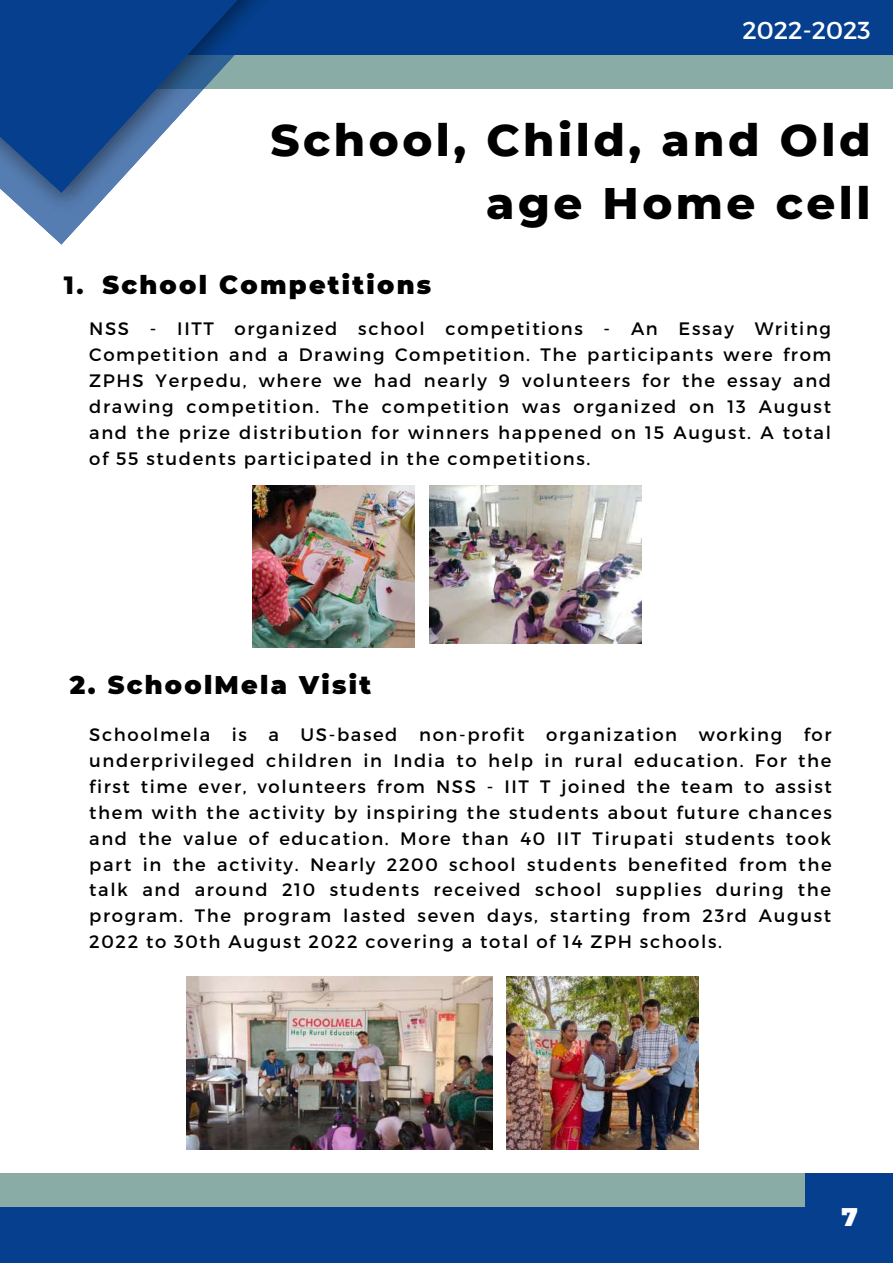
<style>
.page{position:relative;width:893px;height:1264px;background:#fff}
.page>*{position:absolute;margin:0;border:0;box-sizing:border-box;transform-origin:0 0}
.t1{font:800 45.15px/63px "Montserrat";letter-spacing:.08em;color:#000;text-align:right}
.t2{font:900 25.5px "Montserrat";letter-spacing:.09em;color:#000}
.t3{font:900 25.5px "Montserrat";color:#fff}
.t4{font:24.45px "Montserrat";color:#fff}
.t5{font:18px/25.8px "Montserrat";letter-spacing:.09em;color:#000;text-align:justify}
.s1{font-weight:800}
</style>
<div class="page">
<div style="left:44px;top:52px;width:848px;height:37px;background:#8aaca6"></div>
<div style="left:0;top:1173px;width:892px;height:37px;background:#8aaca6"></div>
<div style="left:56px;top:0;width:836px;height:55px;background:#053f8d"></div>
<div style="left:0;top:1207px;width:892px;height:55px;background:#053f8d"></div>
<svg style="left:44px;top:229px;width:32px;height:16px"></svg>
<img style="left:5px;top:193px;width:104px;height:36px">
<svg style="left:0;top:0;width:258px;height:193px;fill:#053f8d"></svg>
<img style="left:252px;top:485px;width:162px;height:162px">
<img style="left:429px;top:485px;width:212px;height:158px">
<img style="left:186px;top:976px;width:306px;height:173px">
<img style="left:507px;top:976px;width:191px;height:173px">
<div style="left:805px;top:1173px;width:87px;height:89px;background:#053f8d"></div>
<h3 class="t4" style="left:742px;top:14px;width:130px">2022-2023</h3>
<h1 class="t1" style="left:270px;top:108px;width:601px">School, Child, and Old age Home cell</h1>
<h2 class="t2" style="left:64px;top:269px;width:369px"><span class="s1">1.</span> School Competitions</h2>
<p class="t5" style="left:89px;top:315px;width:743px">NSS - IITT organized school competitions - An Essay Writing Competition and a Drawing Competition. The participants were from ZPHS Yerpedu, where we had nearly 9 volunteers for the essay and drawing competition. The competition was organized on 13 August and the prize distribution for winners happened on 15 August. A total of 55 students participated in the competitions.</p>
<h2 class="t2" style="left:70px;top:669px;width:303px">2. SchoolMela Visit</h2>
<p class="t5" style="left:89px;top:721px;width:744px">Schoolmela is a US-based non-profit organization working for underprivileged children in India to help in rural education. For the first time ever, volunteers from NSS - IIT T joined the team to assist them with the activity by inspiring the students about future chances and the value of education. More than 40 IIT Tirupati students took part in the activity. Nearly 2200 school students benefited from the talk and around 210 students received school supplies during the program. The program lasted seven days, starting from 23rd August 2022 to 30th August 2022 covering a total of 14 ZPH schools.</p>
<h2 class="t3" style="left:841px;top:1201px;width:18px">7</h2>
</div>
